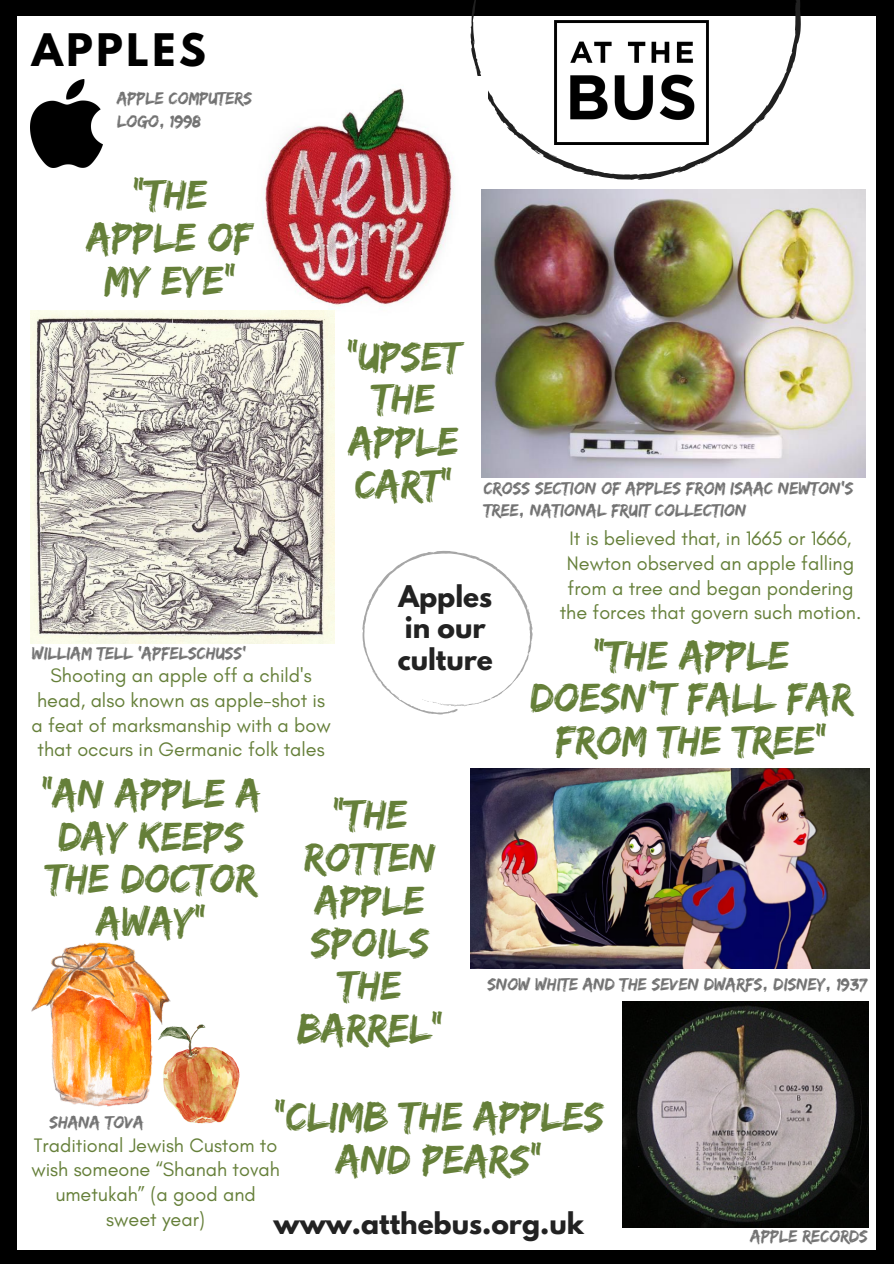
<style>
.page{position:relative;width:894px;height:1264px;background:#fff}
.page>*{position:absolute;margin:0;border:0;box-sizing:border-box;transform-origin:0 0}
.t1{font:42px/42.8px "Edo";color:#657f39;text-align:center}
.t2{font:700 39.75px "League Spartan";letter-spacing:.09em;color:#000}
.t3{font:700 26.4px/31.5px "League Spartan";color:#222}
.t4{font:19.8px/24.8px "Glacial Indifference";color:#657f39;text-align:center}
.t5{font:18px/22.5px "Edo";color:#737373}
</style>
<div class="page">
<div style="left:0;top:0;width:893px;height:1263px;background:#000"></div>
<div style="left:18px;top:16px;width:857px;height:1233px;background:#fff"></div>
<svg style="left:470px;top:0;width:330px;height:180px"></svg>
<img style="left:554px;top:21px;width:154px;height:123px">
<img style="left:622px;top:1001px;width:245px;height:226px">
<img style="left:31px;top:80px;width:72px;height:88px">
<img style="left:236px;top:76px;width:251px;height:251px">
<img style="left:170px;top:1024px;width:70px;height:99px">
<img style="left:32px;top:942px;width:138px;height:164px">
<img style="left:482px;top:189px;width:383px;height:288px">
<img style="left:31px;top:311px;width:303px;height:333px">
<img style="left:470px;top:768px;width:399px;height:200px">
<svg style="left:330px;top:516px;width:203px;height:199px"></svg>
<h2 class="t2" style="left:32px;top:30px;width:175px">APPLES</h2>
<h3 class="t5" style="left:117px;top:87px;width:137px">Apple computers logo, 1998</h3>
<h2 class="t1" style="left:87px;top:172px;width:168px">“the apple of my eye”</h2>
<p class="t5" style="left:32px;top:641px;width:216px">William Tell ‘Apfelschuss’</p>
<h2 class="t4" style="left:31px;top:662px;width:301px">Shooting an apple off a child's head, also known as apple-shot is a feat of marksmanship with a bow that occurs in Germanic folk tales</h2>
<h2 class="t1" style="left:346px;top:334px;width:116px">“upset the apple cart”</h2>
<p class="t5" style="left:483px;top:476px;width:371px">Cross section of apples from Isaac Newton's<br>Tree, National Fruit Collection</p>
<p class="t4" style="left:559px;top:525px;width:303px">It is believed that, in 1665 or 1666, Newton observed an apple falling from a tree and began pondering the forces that govern such motion.</p>
<p class="t3" style="left:397px;top:584px;width:97px">Apples in our culture</p>
<p class="t1" style="left:530px;top:632px;width:323px">“The apple doesn’t fall far from the tree”</p>
<p class="t1" style="left:41px;top:771px;width:221px">“an apple a day keeps the doctor away”</p>
<p class="t1" style="left:297px;top:792px;width:147px">“The rotten apple spoils the barrel”</p>
<p class="t5" style="left:487px;top:972px;width:381px">Snow White and the Seven Dwarfs, disney, 1937</p>
<p class="t1" style="left:274px;top:1093px;width:331px">“climb the apples and pears”</p>
<h2 class="t5" style="left:49px;top:1110px;width:96px">Shana Tova</h2>
<p class="t4" style="left:31px;top:1132px;width:250px">Traditional Jewish Custom to wish someone “Shanah tovah umetukah” (a good and sweet year)</p>
<p class="t3" style="left:273px;top:1210px;width:311px">www.atthebus.org.uk</p>
<p class="t5" style="left:750px;top:1224px;width:119px">Apple Records</p>
</div>
